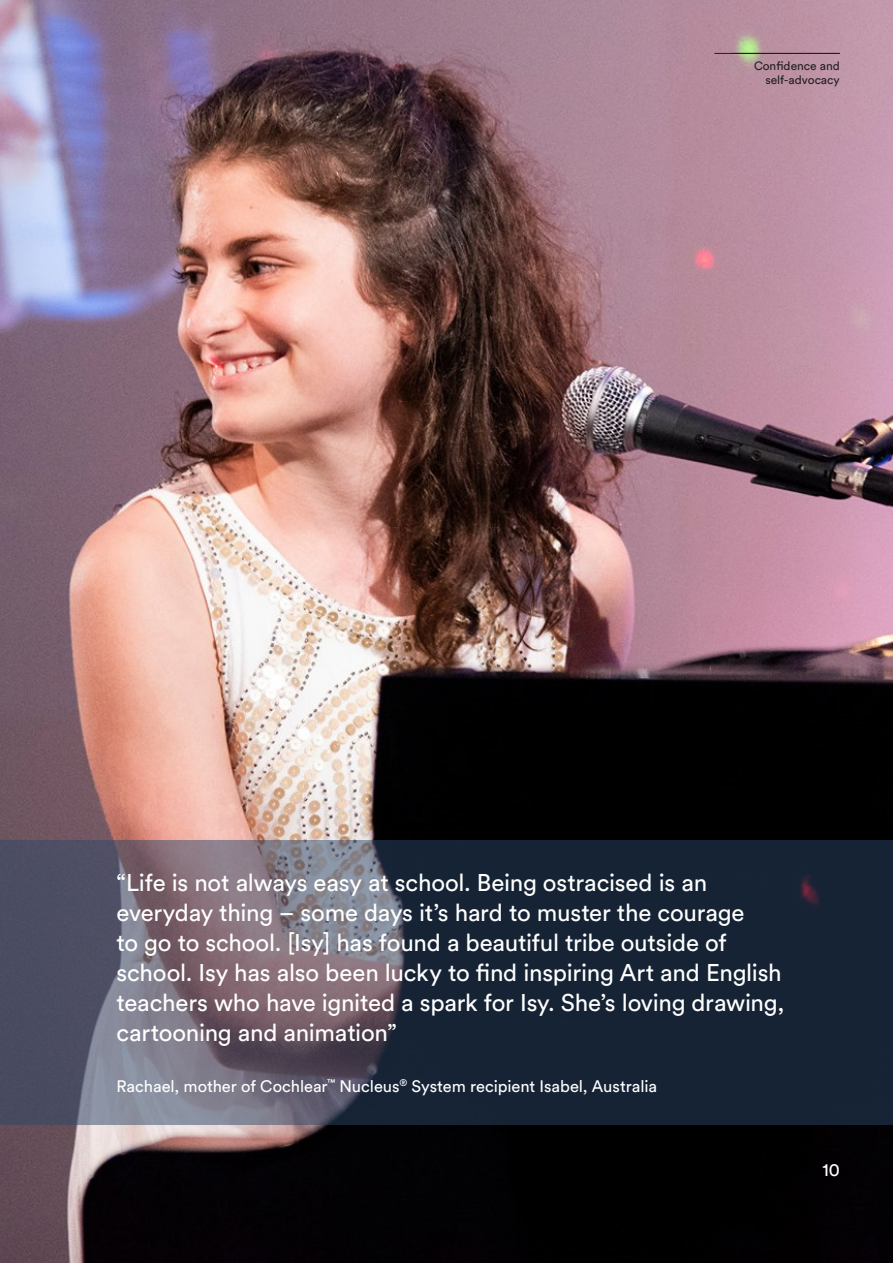
<style>
.page{position:relative;width:893px;height:1263px;background:#fff}
.page>*{position:absolute;margin:0;border:0;box-sizing:border-box;transform-origin:0 0}
.t1{font:24px/30px "Circular Std";letter-spacing:-.01em;color:#fff}
.t2{font:18px "Circular Std";color:#fff}
.t3{font:16.5px "Circular Std";letter-spacing:-.005em;color:#fff}
.t4{font:12px/14.4px "Circular Std";color:#231f20;text-align:right}
</style>
<div class="page">
<img style="left:0;top:0;width:893px;height:1263px">
<svg style="left:0;top:840px;width:893px;height:284px;background:#3b4050"></svg>
<hr style="left:714px;top:53px;width:126px;height:1px;background:#231f20">
<p class="t4" style="left:754px;top:58px;width:87px">Confidence and self-advocacy</p>
<p class="t1" style="left:117px;top:867px;width:670px">“Life is not always easy at school. Being ostracised is an everyday thing – some days it’s hard to muster the courage<br>to go to school. [Isy] has found a beautiful tribe outside of school. Isy has also been lucky to find inspiring Art and English teachers who have ignited a spark for Isy. She’s loving drawing, cartooning and animation”</p>
<p class="t3" style="left:117px;top:1076px;width:542px">Rachael, mother of Cochlear<sup>™</sup> Nucleus<sup>®</sup> System recipient Isabel, Australia</p>
<p class="t2" style="left:822px;top:1159px;width:19px">10</p>
</div>
